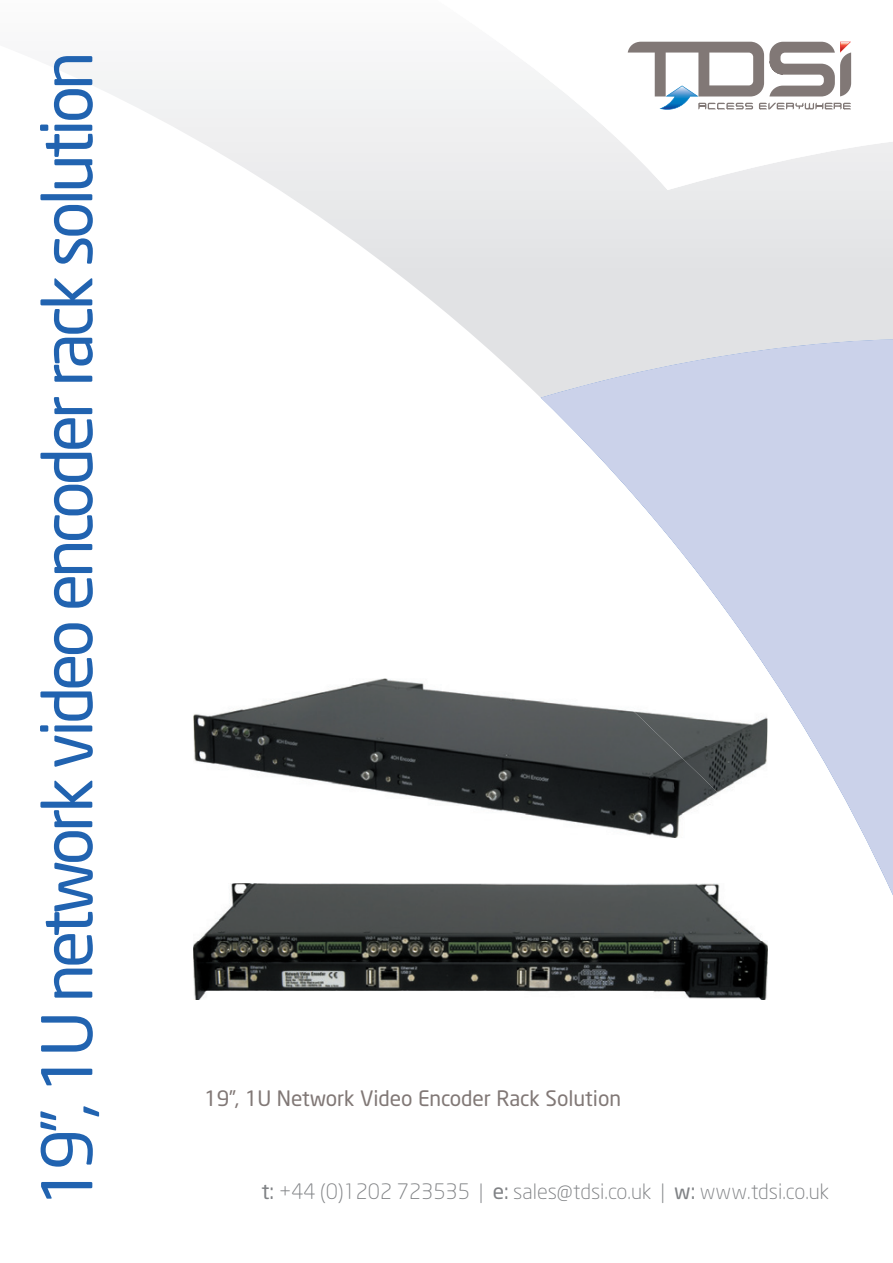
<style>
.page{position:relative;width:893px;height:1263px;background:#fff}
.page>*{position:absolute;margin:0;border:0;box-sizing:border-box;transform-origin:0 0}
.t1{font:69px "Neo Sans";letter-spacing:-.06em;color:#2163b0}
.t2{font:300 21px "Neo Sans";color:#808285}
.t3{font:21px "Neo Sans";letter-spacing:-.005em;color:#817876}
.s1{font-weight:400}
</style>
<div class="page">
<svg style="left:63px;top:71px;width:830px;height:326px"></svg>
<svg style="left:437px;top:41px;width:456px;height:149px"></svg>
<svg style="left:540px;top:339px;width:353px;height:556px;fill:#cbd2ea"></svg>
<img style="left:193px;top:678px;width:407px;height:160px">
<img style="left:600px;top:678px;width:167px;height:160px">
<img style="left:193px;top:883px;width:574px;height:116px">
<h1 class="t1" style="left:25px;top:1208px;width:1158px;rotate:-90deg">19”, 1U network video encoder rack solution</h1>
<p class="t3" style="left:204px;top:1085px;width:418px">19”, 1U Network Video Encoder Rack Solution</p>
<p class="t2" style="left:261px;top:1179px;width:569px"><span class="s1">t:</span> +44 (0)1202 723535 | <span class="s1">e:</span> sales@tdsi.co.uk | <span class="s1">w:</span> www.tdsi.co.uk</p>
</div>
